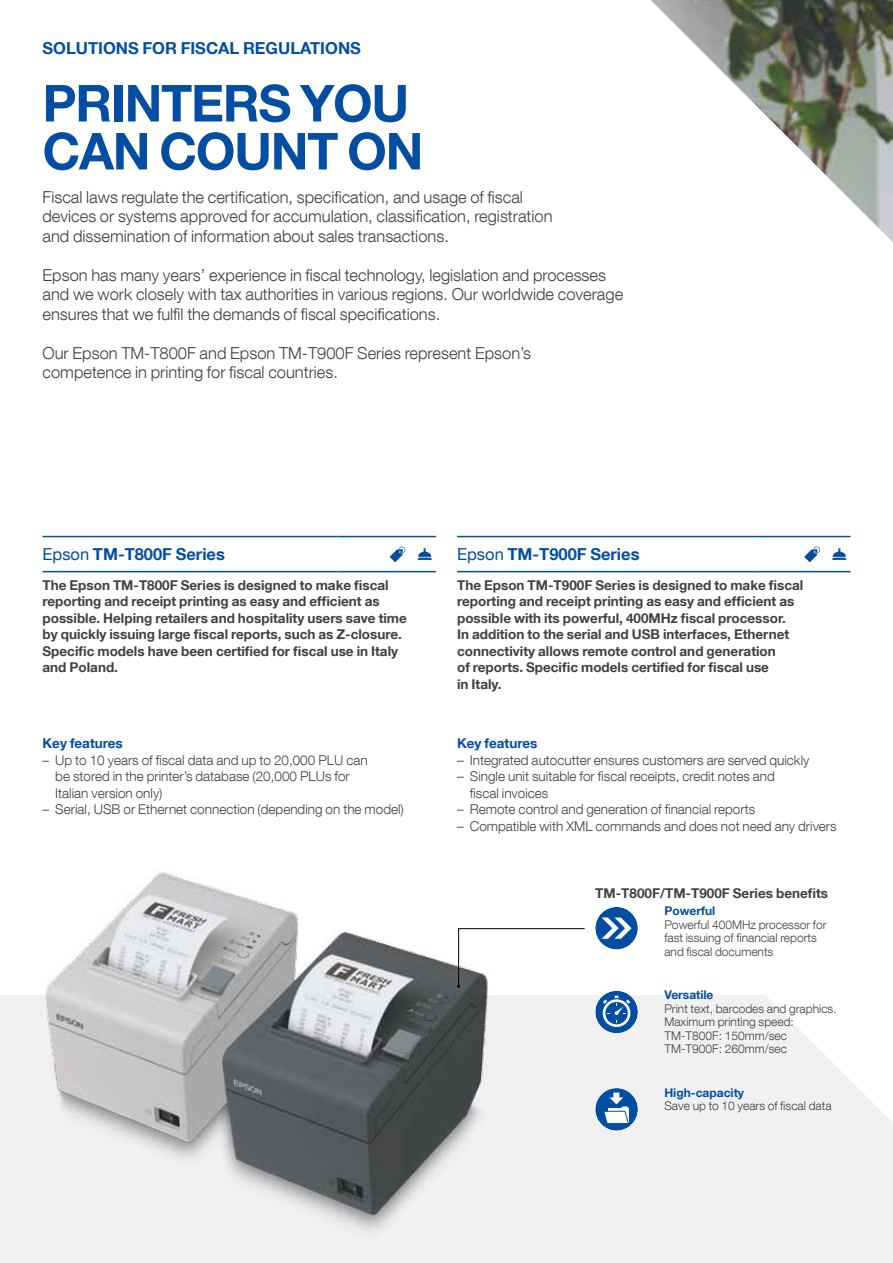
<style>
.page{position:relative;width:893px;height:1263px;background:#fff}
.page>*{position:absolute;margin:0;border:0;box-sizing:border-box;transform-origin:0 0}
.t1{font:700 51px/48px "Helvetica Neue LT Com";letter-spacing:-.025em;color:#034ea2}
.t2{font:300 16.5px/19.5px "Helvetica Neue LT Com";color:#414042}
.t3{font:700 16.5px "Helvetica Neue LT Com";color:#034ea2}
.t4{font:700 13.5px/16.5px "Helvetica Neue LT Com";color:#414042}
.t5{font:300 13.5px/16.5px "Helvetica Neue LT Com";color:#414042}
.t6{font:700 13.5px "Helvetica Neue LT Com";color:#034ea2}
.t7{font:300 12px/13.5px "Helvetica Neue LT Com";color:#414042}
.t8{font:700 12px "Helvetica Neue LT Com";color:#034ea2}
.s1{font-weight:400}
</style>
<div class="page">
<img style="left:651px;top:0;width:242px;height:242px">
<svg style="left:0;top:995px;width:893px;height:268px;fill:#f1f1f2"></svg>
<img style="left:32px;top:871px;width:473px;height:386px">
<svg style="left:457px;top:928px;width:128px;height:60px"></svg>
<hr style="left:43px;top:536px;width:295px;height:1px;background:#034ea2">
<hr style="left:338px;top:536px;width:98px;height:1px;background:#034ea2">
<hr style="left:457px;top:536px;width:295px;height:1px;background:#034ea2">
<hr style="left:752px;top:536px;width:98px;height:1px;background:#034ea2">
<hr style="left:43px;top:571px;width:295px;height:1px;background:#034ea2">
<hr style="left:338px;top:571px;width:98px;height:1px;background:#034ea2">
<hr style="left:457px;top:571px;width:295px;height:1px;background:#034ea2">
<hr style="left:752px;top:571px;width:98px;height:1px;background:#034ea2">
<svg style="left:417px;top:548px;width:15px;height:12px"></svg>
<svg style="left:390px;top:547px;width:15px;height:15px"></svg>
<svg style="left:832px;top:548px;width:14px;height:12px"></svg>
<svg style="left:804px;top:547px;width:16px;height:15px"></svg>
<div style="left:595px;top:907px;width:43px;height:42px;background:#034ea2;border-radius:50%"></div>
<svg style="left:602px;top:917px;width:30px;height:22px"></svg>
<div style="left:595px;top:991px;width:43px;height:42px;background:#034ea2;border-radius:50%"></div>
<svg style="left:601px;top:998px;width:31px;height:30px"></svg>
<svg style="left:603px;top:999px;width:27px;height:28px"></svg>
<svg style="left:603px;top:996px;width:27px;height:27px"></svg>
<div style="left:595px;top:1088px;width:43px;height:42px;background:#034ea2;border-radius:50%"></div>
<svg style="left:603px;top:1092px;width:26px;height:32px"></svg>
<p class="t3" style="left:43px;top:38px;width:320px">SOLUTIONS FOR FISCAL REGULATIONS</p>
<h1 class="t1" style="left:43px;top:78px;width:382px">PRINTERS YOU<br>CAN COUNT ON</h1>
<p class="t2" style="left:43px;top:187px;width:512px">Fiscal laws regulate the certification, specification, and usage of fiscal devices or systems approved for accumulation, classification, registration and dissemination of information about sales transactions.</p>
<p class="t2" style="left:43px;top:265px;width:582px">Epson has many years’ experience in fiscal technology, legislation and processes and we work closely with tax authorities in various regions. Our worldwide coverage ensures that we fulfil the demands of fiscal specifications.</p>
<p class="t2" style="left:43px;top:343px;width:490px">Our Epson TM-T800F and Epson TM-T900F Series represent Epson’s competence in printing for fiscal countries.</p>
<p class="t3" style="left:43px;top:544px;width:184px"><span class="s1">Epson</span> TM-T800F Series</p>
<p class="t3" style="left:457px;top:544px;width:184px"><span class="s1">Epson</span> TM-T900F Series</p>
<p class="t4" style="left:43px;top:576px;width:366px">The Epson TM-T800F Series is designed to make fiscal reporting and receipt printing as easy and efficient as possible. Helping retailers and hospitality users save time by quickly issuing large fiscal reports, such as Z-closure.<br>Specific models have been certified for fiscal use in Italy and Poland.</p>
<p class="t4" style="left:457px;top:576px;width:348px">The Epson TM-T900F Series is designed to make fiscal reporting and receipt printing as easy and efficient as possible with its powerful, 400MHz fiscal processor.<br>In addition to the serial and USB interfaces, Ethernet connectivity allows remote control and generation<br>of reports. Specific models certified for fiscal use<br>in Italy.</p>
<p class="t6" style="left:43px;top:735px;width:82px">Key features</p>
<p class="t5" style="left:55px;top:751px;width:314px;text-indent:-13px">– Up to 10 years of fiscal data and up to 20,000 PLU can be stored in the printer’s database (20,000 PLUs for<br>Italian version only)</p>
<p class="t5" style="left:43px;top:801px;width:363px">– Serial, USB or Ethernet connection (depending on the model)</p>
<p class="t6" style="left:457px;top:735px;width:82px">Key features</p>
<p class="t5" style="left:457px;top:751px;width:354px">– Integrated autocutter ensures customers are served quickly</p>
<p class="t5" style="left:470px;top:768px;width:307px;text-indent:-13px">– Single unit suitable for fiscal receipts, credit notes and fiscal invoices</p>
<p class="t5" style="left:457px;top:801px;width:300px">– Remote control and generation of financial reports</p>
<p class="t5" style="left:457px;top:817px;width:381px">– Compatible with XML commands and does not need any drivers</p>
<p class="t4" style="left:595px;top:885px;width:234px">TM-T800F/TM-T900F Series benefits</p>
<p class="t8" style="left:664px;top:904px;width:52px">Powerful</p>
<p class="t7" style="left:664px;top:918px;width:164px">Powerful 400MHz processor for fast issuing of financial reports and fiscal documents</p>
<p class="t8" style="left:664px;top:987px;width:51px">Versatile</p>
<p class="t7" style="left:664px;top:1001px;width:174px">Print text, barcodes and graphics.<br>Maximum printing speed:<br>TM-T800F: 150mm/sec<br>TM-T900F: 260mm/sec</p>
<p class="t8" style="left:664px;top:1085px;width:81px">High-capacity</p>
<p class="t7" style="left:664px;top:1099px;width:169px">Save up to 10 years of fiscal data</p>
</div>
